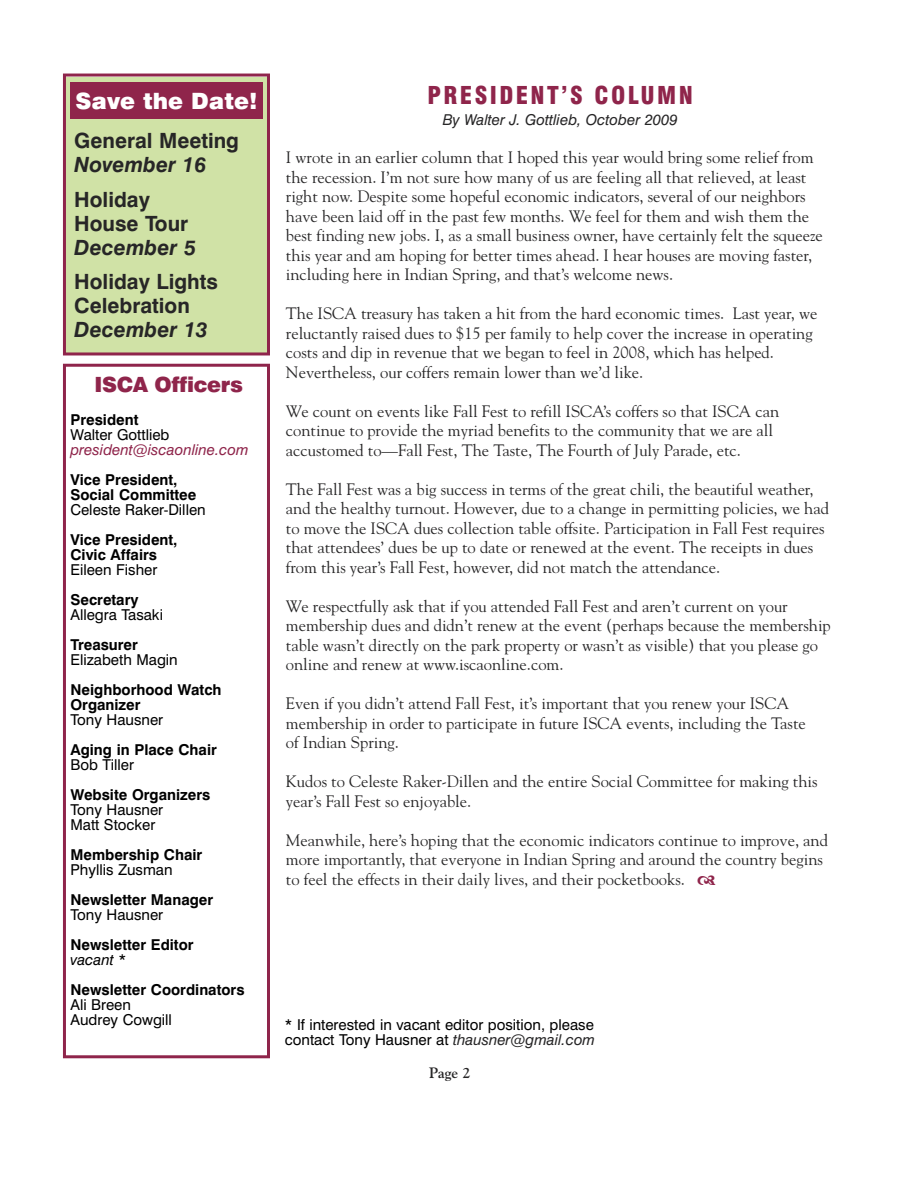
<style>
.page{position:relative;width:918px;height:1188px;background:#fff}
.page>*{position:absolute;margin:0;border:0;box-sizing:border-box;transform-origin:0 0}
.t1{font:900 condensed 24px "Swiss 721 BT";letter-spacing:.1em;color:#8f254b}
.t2{font:900 22.5px "Swiss 721 BT";color:#fff}
.t3{font:700 21px/24px "Swiss 721 BT";color:#272627}
.t4{font:italic 700 21px "Swiss 721 BT";color:#272627}
.t5{font:900 21px "Swiss 721 BT";letter-spacing:-.015em;color:#8f254b}
.t6{font:16.5px/19.5px "Goudy";color:#272627}
.t7{font:15px/15px "Swiss 721 BT";color:#000}
.t8{font:700 15px/15px "Swiss 721 BT";color:#000}
.t9{font:italic 15px "Swiss 721 BT";color:#272627}
.t10{font:italic 15px "Swiss 721 BT";color:#8f254b}
.t11{font:italic 15px "Swiss 721 BT";color:#000}
.t12{font:700 15px "Goudy";color:#272627}
.s1{font-style:italic;color:#272627}
</style>
<div class="page">
<div style="left:66px;top:77px;width:201px;height:275px;background:#d0e2a6"></div>
<div style="left:63px;top:74px;width:207px;height:281px;border:3px solid #8f254b"></div>
<div style="left:71px;top:82px;width:192px;height:36px;background:#8f254b"></div>
<div style="left:63px;top:364px;width:207px;height:694px;border:3px solid #8f254b"></div>
<h2 class="t2" style="left:76px;top:87px;width:183px">Save the Date!</h2>
<p class="t3" style="left:74px;top:129px;width:166px">General Meeting</p>
<p class="t4" style="left:74px;top:152px;width:134px">November 16</p>
<p class="t3" style="left:74px;top:187px;width:116px">Holiday<br>House Tour</p>
<p class="t4" style="left:74px;top:235px;width:123px">December 5</p>
<p class="t3" style="left:74px;top:270px;width:145px">Holiday Lights<br>Celebration</p>
<p class="t4" style="left:74px;top:317px;width:135px">December 13</p>
<p class="t5" style="left:95px;top:371px;width:150px">ISCA Officers</p>
<p class="t8" style="left:70px;top:412px;width:70px">President</p>
<p class="t7" style="left:70px;top:427px;width:101px">Walter Gottlieb</p>
<p class="t10" style="left:70px;top:440px;width:180px">president@iscaonline.com</p>
<p class="t8" style="left:70px;top:472px;width:127px">Vice President,<br>Social Committee</p>
<p class="t7" style="left:70px;top:502px;width:137px">Celeste Raker-Dillen</p>
<p class="t8" style="left:70px;top:532px;width:109px">Vice President,<br>Civic Affairs</p>
<p class="t7" style="left:70px;top:562px;width:88px">Eileen Fisher</p>
<p class="t8" style="left:70px;top:592px;width:70px">Secretary</p>
<p class="t7" style="left:70px;top:607px;width:94px">Allegra Tasaki</p>
<p class="t8" style="left:70px;top:637px;width:69px">Treasurer</p>
<p class="t7" style="left:70px;top:652px;width:109px">Elizabeth Magin</p>
<p class="t8" style="left:70px;top:682px;width:153px">Neighborhood Watch<br>Organizer</p>
<p class="t7" style="left:70px;top:712px;width:94px">Tony Hausner</p>
<p class="t8" style="left:70px;top:742px;width:148px">Aging in Place Chair</p>
<p class="t7" style="left:70px;top:757px;width:65px">Bob Tiller</p>
<p class="t8" style="left:70px;top:787px;width:141px">Website Organizers</p>
<p class="t7" style="left:70px;top:802px;width:94px">Tony Hausner<br>Matt Stocker</p>
<p class="t8" style="left:70px;top:847px;width:133px">Membership Chair</p>
<p class="t7" style="left:70px;top:862px;width:104px">Phyllis Zusman</p>
<p class="t8" style="left:70px;top:892px;width:144px">Newsletter Manager</p>
<p class="t7" style="left:70px;top:907px;width:94px">Tony Hausner</p>
<p class="t8" style="left:70px;top:937px;width:125px">Newsletter Editor</p>
<p class="t11" style="left:70px;top:950px;width:57px">vacant *</p>
<p class="t8" style="left:70px;top:982px;width:176px">Newsletter Coordinators</p>
<p class="t7" style="left:70px;top:997px;width:103px">Ali Breen<br>Audrey Cowgill</p>
<h1 class="t1" style="left:427px;top:81px;width:267px">PRESIDENT’S COLUMN</h1>
<p class="t9" style="left:443px;top:111px;width:236px">By Walter J. Gottlieb, October 2009</p>
<p class="t6" style="left:286px;top:147px;width:538px">I wrote in an earlier column that I hoped this year would bring some relief from the recession. I’m not sure how many of us are feeling all that relieved, at least right now. Despite some hopeful economic indicators, several of our neighbors have been laid off in the past few months. We feel for them and wish them the best finding new jobs. I, as a small business owner, have certainly felt the squeeze this year and am hoping for better times ahead. I hear houses are moving faster, including here in Indian Spring, and that’s welcome news.</p>
<p class="t6" style="left:286px;top:303px;width:533px">The ISCA treasury has taken a hit from the hard economic times. Last year, we reluctantly raised dues to $15 per family to help cover the increase in operating costs and dip in revenue that we began to feel in 2008, which has helped.<br>Nevertheless, our coffers remain lower than we’d like.</p>
<p class="t6" style="left:286px;top:401px;width:495px">We count on events like Fall Fest to refill ISCA’s coffers so that ISCA can continue to provide the myriad benefits to the community that we are all accustomed to—Fall Fest, The Taste, The Fourth of July Parade, etc.</p>
<p class="t6" style="left:286px;top:479px;width:545px">The Fall Fest was a big success in terms of the great chili, the beautiful weather, and the healthy turnout. However, due to a change in permitting policies, we had to move the ISCA dues collection table offsite. Participation in Fall Fest requires that attendees’ dues be up to date or renewed at the event. The receipts in dues from this year’s Fall Fest, however, did not match the attendance.</p>
<p class="t6" style="left:286px;top:596px;width:546px">We respectfully ask that if you attended Fall Fest and aren’t current on your membership dues and didn’t renew at the event (perhaps because the membership table wasn’t directly on the park property or wasn’t as visible) that you please go online and renew at www.iscaonline.com.</p>
<p class="t6" style="left:286px;top:693px;width:521px">Even if you didn’t attend Fall Fest, it’s important that you renew your ISCA membership in order to participate in future ISCA events, including the Taste of Indian Spring.</p>
<p class="t6" style="left:286px;top:771px;width:533px">Kudos to Celeste Raker-Dillen and the entire Social Committee for making this year’s Fall Fest so enjoyable.</p>
<p class="t6" style="left:286px;top:830px;width:544px">Meanwhile, here’s hoping that the economic indicators continue to improve, and more importantly, that everyone in Indian Spring and around the country begins to feel the effects in their daily lives, and their pocketbooks.</p>
<p class="t7" style="left:285px;top:1017px;width:312px">* If interested in vacant editor position, please contact Tony Hausner at <span class="s1">thausner@gmail.com</span></p>
<p class="t12" style="left:429px;top:1064px;width:43px">Page 2</p>
</div>
